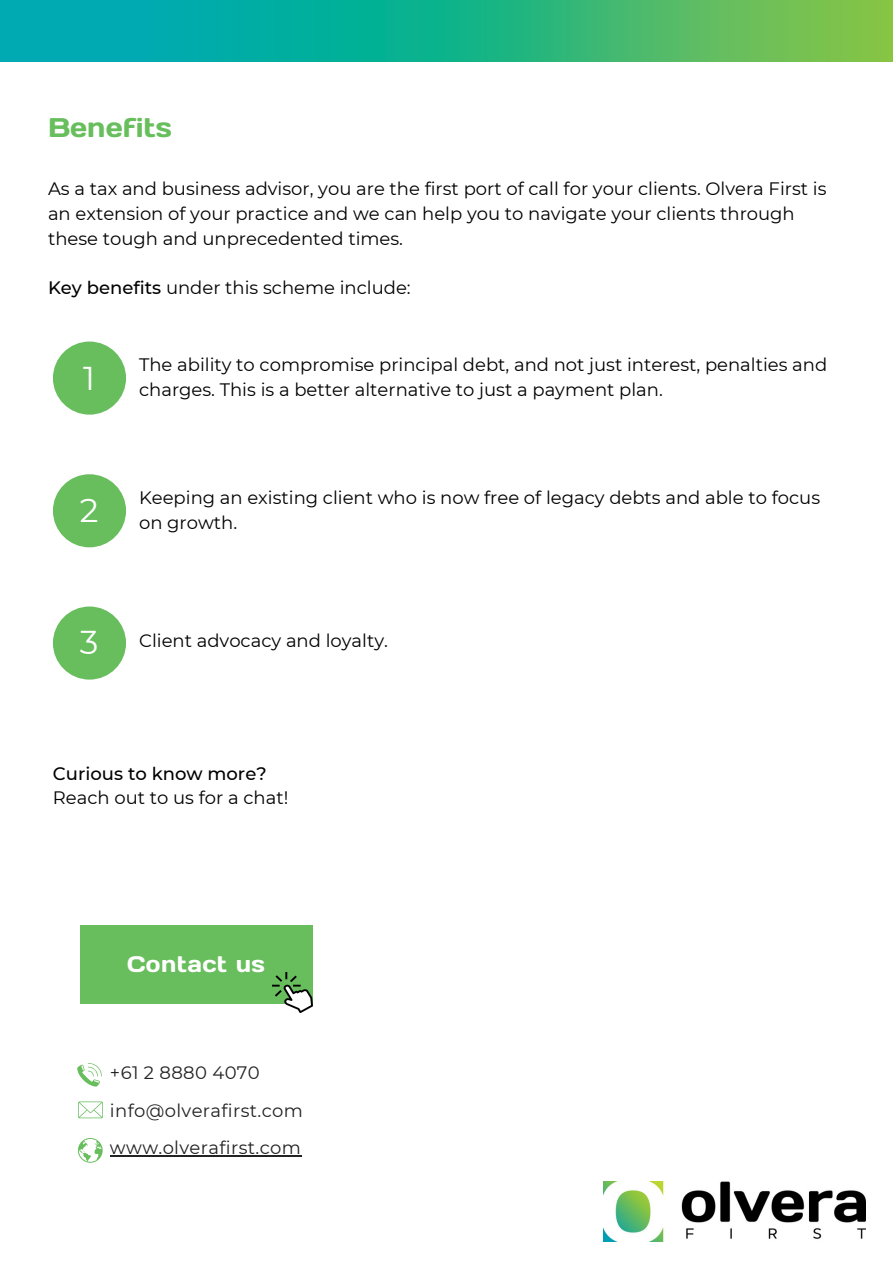
<style>
.page{position:relative;width:893px;height:1264px;background:#fff}
.page>*{position:absolute;margin:0;border:0;box-sizing:border-box;transform-origin:0 0}
.t1{font:33px "Montserrat";color:#fff}
.t2{font:27px "Days";color:#68be5d}
.t3{font:22.5px "Days";letter-spacing:.02em;color:#fff}
.t4{font:18px/24.8px "Montserrat";color:#000}
.t5{font:18px/38px "Montserrat";letter-spacing:.02em;color:#222}
.t6{font:500 18px "Montserrat";color:#000}
.s1{font-weight:500}
</style>
<div class="page">
<img style="left:0;top:0;width:892px;height:62px">
<div style="left:53px;top:341px;width:73px;height:73px;background:#68be5d;border-radius:50%"></div>
<div style="left:53px;top:474px;width:73px;height:73px;background:#68be5d;border-radius:50%"></div>
<div style="left:53px;top:606px;width:73px;height:73px;background:#68be5d;border-radius:50%"></div>
<svg style="left:78px;top:1101px;width:25px;height:17px"></svg>
<svg style="left:78px;top:1138px;width:25px;height:24px"></svg>
<div style="left:80px;top:925px;width:232px;height:78px;background:#68be5d"></div>
<img style="left:272px;top:972px;width:40px;height:40px">
<svg style="left:77px;top:1063px;width:25px;height:23px"></svg>
<hr style="left:110px;top:1155px;width:191px;height:1px;background:#222">
<img style="left:603px;top:1181px;width:262px;height:60px">
<h2 class="t2" style="left:48px;top:111px;width:125px">Benefits</h2>
<p class="t4" style="left:48px;top:176px;width:780px">As a tax and business advisor, you are the first port of call for your clients. Olvera First is an extension of your practice and we can help you to navigate your clients through these tough and unprecedented times.</p>
<p class="t4" style="left:48px;top:275px;width:364px"><span class="s1">Key benefits</span> under this scheme include:</p>
<h1 class="t1" style="left:83px;top:358px;width:13px">1</h1>
<h1 class="t1" style="left:80px;top:490px;width:20px">2</h1>
<h1 class="t1" style="left:80px;top:621px;width:20px">3</h1>
<p class="t4" style="left:139px;top:352px;width:689px">The ability to compromise principal debt, and not just interest, penalties and charges. This is a better alternative to just a payment plan.</p>
<p class="t4" style="left:139px;top:485px;width:682px">Keeping an existing client who is now free of legacy debts and able to focus on growth.</p>
<p class="t4" style="left:139px;top:628px;width:250px">Client advocacy and loyalty.</p>
<p class="t6" style="left:53px;top:762px;width:215px">Curious to know more?</p>
<p class="t4" style="left:53px;top:785px;width:237px">Reach out to us for a chat!</p>
<p class="t3" style="left:127px;top:949px;width:139px">Contact us</p>
<p class="t5" style="left:110px;top:1053px;width:194px">+61 2 8880 4070 info@olverafirst.com</p>
<p class="t5" style="left:110px;top:1128px;width:192px">www.olverafirst.com</p>
</div>
